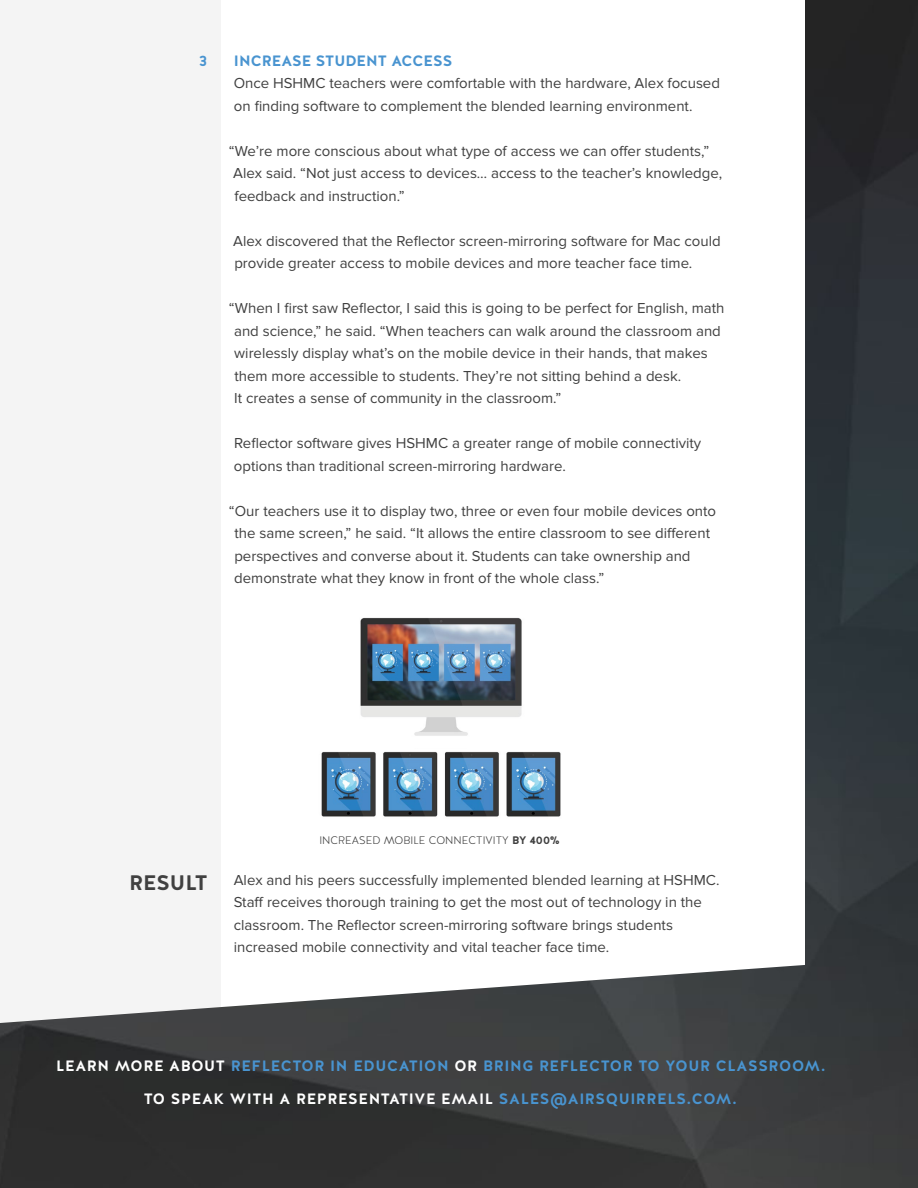
<style>
.page{position:relative;width:918px;height:1188px;background:#fff}
.page>*{position:absolute;margin:0;border:0;box-sizing:border-box;transform-origin:0 0}
.t1{font:700 21px "Halis R";color:#404040}
.t2{font:15px/22.5px "Proxima Nova";color:#404040}
.t3{font:700 15px "Halis R";letter-spacing:.04em;color:#4994d0}
.t4{font:700 15px "Halis R";letter-spacing:.04em;color:#fff}
.t5{font:700 15px "Halis R";color:#4994d0}
.t6{font:300 10.95px "Halis R";color:#404040}
.s1{font-weight:700}
.s2{color:#fff}
.s3{color:#4994d0}
</style>
<div class="page">
<img style="left:0;top:0;width:805px;height:1188px">
<img style="left:316px;top:612px;width:249px;height:126px">
<img style="left:316px;top:748px;width:249px;height:75px">
<img style="left:805px;top:0;width:113px;height:1188px">
<p class="t3" style="left:199px;top:51px;width:10px">3</p>
<p class="t5" style="left:234px;top:51px;width:220px">INCREASE STUDENT ACCESS</p>
<p class="t2" style="left:234px;top:72px;width:488px">Once HSHMC teachers were comfortable with the hardware, Alex focused on finding software to complement the blended learning environment.</p>
<p class="t2" style="left:229px;top:140px;width:495px">“We’re more conscious about what type of access we can offer students,”<br>Alex said. “Not just access to devices… access to the teacher’s knowledge, feedback and instruction.”</p>
<p class="t2" style="left:233px;top:230px;width:489px">Alex discovered that the Reflector screen-mirroring software for Mac could provide greater access to mobile devices and more teacher face time.</p>
<p class="t2" style="left:234px;top:297px;width:492px;text-indent:-5px">“When I first saw Reflector, I said this is going to be perfect for English, math and science,” he said. “When teachers can walk around the classroom and wirelessly display what’s on the mobile device in their hands, that makes them more accessible to students. They’re not sitting behind a desk.<br>It creates a sense of community in the classroom.”</p>
<p class="t2" style="left:234px;top:432px;width:469px">Reflector software gives HSHMC a greater range of mobile connectivity options than traditional screen-mirroring hardware.</p>
<p class="t2" style="left:234px;top:500px;width:484px;text-indent:-5px">“Our teachers use it to display two, three or even four mobile devices onto the same screen,” he said. “It allows the entire classroom to see different perspectives and converse about it. Students can take ownership and demonstrate what they know in front of the whole class.”</p>
<h1 class="t1" style="left:129px;top:869px;width:80px">RESULT</h1>
<p class="t6" style="left:319px;top:834px;width:242px">INCREASED MOBILE CONNECTIVITY <span class="s1">BY 400%</span></p>
<p class="t2" style="left:234px;top:869px;width:487px">Alex and his peers successfully implemented blended learning at HSHMC.<br>Staff receives thorough training to get the most out of technology in the classroom. The Reflector screen-mirroring software brings students increased mobile connectivity and vital teacher face time.</p>
<p class="t3" style="left:56px;top:1056px;width:771px"><span class="s2">LEARN MORE ABOUT</span> REFLECTOR IN EDUCATION <span class="s2">OR</span> BRING REFLECTOR TO YOUR CLASSROOM.</p>
<p class="t4" style="left:144px;top:1089px;width:594px">TO SPEAK WITH A REPRESENTATIVE EMAIL <span class="s3">SALES@AIRSQUIRRELS.COM.</span></p>
</div>
